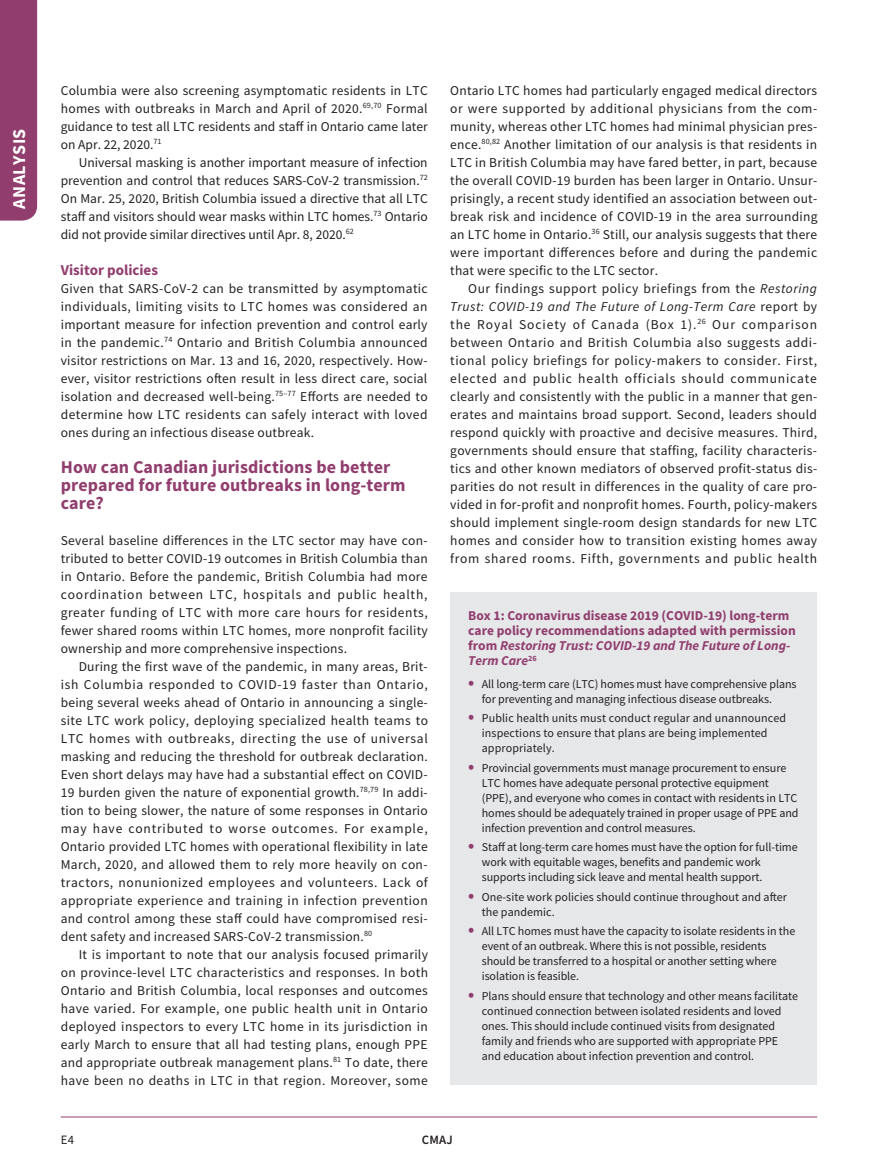
<style>
.page{position:relative;width:878px;height:1175px;background:#fff}
.page>*{position:absolute;margin:0;border:0;box-sizing:border-box;transform-origin:0 0}
.t1{font:700 18px/18px "Source Sans Pro";letter-spacing:.005em;color:#913e6e}
.t2{font:700 18px "Source Sans Pro";letter-spacing:.025em;color:#fff}
.t3{font:700 15px "Source Sans Pro";color:#913e6e}
.t4{font:13.5px/18px "Source Sans Pro";letter-spacing:.015em;color:#231f20;text-align:justify}
.t5{font:700 13.5px/15px "Source Sans Pro";color:#913e6e}
.t6{font:600 12.75px "Source Sans Pro";color:#231f20}
.t7{font:12.75px "Source Sans Pro";color:#231f20}
.t8{font:12px/15px "Source Sans Pro";letter-spacing:-.005em;color:#231f20}
.s1{font-style:italic}
.s2{font-weight:700;font-size:18px;color:#913e6e}
</style>
<div class="page">
<hr style="left:61px;top:1116px;width:756px;height:1px;background:#913e6e">
<div style="left:0;top:0;width:37px;height:220px;background:#913e6e"></div>
<div style="left:450px;top:592px;width:367px;height:492px;background:#e6e7e9"></div>
<h1 class="t2" style="left:7px;top:208px;width:81px;rotate:-90deg">ANALYSIS</h1>
<p class="t4" style="left:61px;top:81px;width:368px">Columbia were also screening asymptomatic residents in LTC homes with outbreaks in March and April of 2020.<sup>69,70</sup> Formal guidance to test all LTC residents and staff in Ontario came later on Apr. 22, 2020.<sup>71</sup></p>
<p class="t4" style="left:61px;top:153px;width:368px;text-indent:18px">Universal masking is another important measure of infection prevention and control that reduces SARS-CoV-2 transmission.<sup>72<br></sup>On Mar. 25, 2020, British Columbia issued a directive that all LTC staff and visitors should wear masks within LTC homes.<sup>73</sup> Ontario did not provide similar directives until Apr. 8, 2020.<sup>62</sup></p>
<p class="t3" style="left:61px;top:259px;width:99px">Visitor policies</p>
<p class="t4" style="left:61px;top:279px;width:368px">Given that SARS-CoV-2 can be transmitted by asymptomatic individuals, limiting visits to LTC homes was considered an important measure for infection prevention and control early in the pandemic.<sup>74</sup> Ontario and British Columbia announced visitor restrictions on Mar. 13 and 16, 2020, respectively. How&shy;ever, visitor restrictions often result in less direct care, social isolation and decreased well-being.<sup>75–77</sup> Efforts are needed to determine how LTC residents can safely interact with loved ones during an infectious disease outbreak.</p>
<h1 class="t1" style="left:61px;top:457px;width:346px">How can Canadian jurisdictions be better prepared for future outbreaks in long-term care?</h1>
<p class="t4" style="left:61px;top:531px;width:368px">Several baseline differences in the LTC sector may have con&shy;tributed to better COVID-19 outcomes in British Columbia than in Ontario. Before the pandemic, British Columbia had more coordination between LTC, hospitals and public health, greater funding of LTC with more care hours for residents, fewer shared rooms within LTC homes, more nonprofit facility ownership and more comprehensive inspections.</p>
<p class="t4" style="left:61px;top:657px;width:369px;text-indent:18px">During the first wave of the pandemic, in many areas, Brit&shy;ish Columbia responded to COVID-19 faster than Ontario, being several weeks ahead of Ontario in announcing a single&shy;site LTC work policy, deploying specialized health teams to LTC homes with outbreaks, directing the use of universal masking and reducing the threshold for outbreak declaration.<br>Even short delays may have had a substantial effect on COVID-19 burden given the nature of exponential growth.<sup>78,79</sup> In addi&shy;tion to being slower, the nature of some responses in Ontario may have contributed to worse outcomes. For example, Ontario provided LTC homes with operational flexibility in late March, 2020, and allowed them to rely more heavily on con&shy;tractors, nonunionized employees and volunteers. Lack of appropriate experience and training in infection prevention and control among these staff could have compromised resi&shy;dent safety and increased SARS-CoV-2 transmission.<sup>80</sup></p>
<p class="t4" style="left:61px;top:945px;width:369px;text-indent:18px">It is important to note that our analysis focused primarily on province-level LTC characteristics and responses. In both Ontario and British Columbia, local responses and outcomes have varied. For example, one public health unit in Ontario deployed inspectors to every LTC home in its jurisdiction in early March to ensure that all had testing plans, enough PPE and appropriate outbreak management plans.<sup>81</sup> To date, there have been no deaths in LTC in that region. Moreover, some</p>
<p class="t4" style="left:450px;top:81px;width:369px">Ontario LTC homes had particularly engaged medical directors or were supported by additional physicians from the com&shy;munity, whereas other LTC homes had minimal physician pres&shy;ence.<sup>80,82</sup> Another limitation of our analysis is that residents in LTC in British Columbia may have fared better, in part, because the overall COVID-19 burden has been larger in Ontario. Unsur&shy;prisingly, a recent study identified an association between out&shy;break risk and incidence of COVID-19 in the area surrounding an LTC home in Ontario.<sup>36</sup> Still, our analysis suggests that there were important differences before and during the pandemic that were specific to the LTC sector.</p>
<p class="t4" style="left:450px;top:279px;width:368px;text-indent:18px">Our findings support policy briefings from the <span class="s1">Restoring Trust: COVID-19 and The Future of Long-Term Care</span> report by the Royal Society of Canada (Box 1).<sup>26</sup> Our comparison between Ontario and British Columbia also suggests addi&shy;tional policy briefings for policy-makers to consider. First, elected and public health officials should communicate clearly and consistently with the public in a manner that gen&shy;erates and maintains broad support. Second, leaders should respond quickly with proactive and decisive measures. Third, governments should ensure that staffing, facility characteris&shy;tics and other known mediators of observed profit-status dis&shy;parities do not result in differences in the quality of care pro&shy;vided in for-profit and nonprofit homes. Fourth, policy-makers should implement single-room design standards for new LTC homes and consider how to transition existing homes away from shared rooms. Fifth, governments and public health</p>
<p class="t5" style="left:468px;top:608px;width:329px">Box 1: Coronavirus disease 2019 (COVID-19) long-term care policy recommendations adapted with permission from <span class="s1">Restoring Trust: COVID-19 and The Future of Long-Term Care</span><sup>26</sup></p>
<p class="t8" style="left:482px;top:676px;width:316px;text-indent:-14px"><span class="s2">•</span> All long-term care (LTC) homes must have comprehensive plans for preventing and managing infectious disease outbreaks.</p>
<p class="t8" style="left:482px;top:710px;width:306px;text-indent:-14px"><span class="s2">•</span> Public health units must conduct regular and unannounced inspections to ensure that plans are being implemented appropriately.</p>
<p class="t8" style="left:482px;top:760px;width:318px;text-indent:-14px"><span class="s2">•</span> Provincial governments must manage procurement to ensure LTC homes have adequate personal protective equipment (PPE), and everyone who comes in contact with residents in LTC homes should be adequately trained in proper usage of PPE and infection prevention and control measures.</p>
<p class="t8" style="left:482px;top:839px;width:317px;text-indent:-14px"><span class="s2">•</span> Staff at long-term care homes must have the option for full-time work with equitable wages, benefits and pandemic work supports including sick leave and mental health support.</p>
<p class="t8" style="left:482px;top:889px;width:307px;text-indent:-14px"><span class="s2">•</span> One-site work policies should continue throughout and after the pandemic.</p>
<p class="t8" style="left:482px;top:923px;width:315px;text-indent:-14px"><span class="s2">•</span> All LTC homes must have the capacity to isolate residents in the event of an outbreak. Where this is not possible, residents should be transferred to a hospital or another setting where isolation is feasible.</p>
<p class="t8" style="left:482px;top:988px;width:318px;text-indent:-14px"><span class="s2">•</span> Plans should ensure that technology and other means facilitate continued connection between isolated residents and loved ones. This should include continued visits from designated family and friends who are supported with appropriate PPE and education about infection prevention and control.</p>
<p class="t7" style="left:61px;top:1132px;width:15px">E4</p>
<p class="t6" style="left:421px;top:1131px;width:33px">CMAJ</p>
</div>
